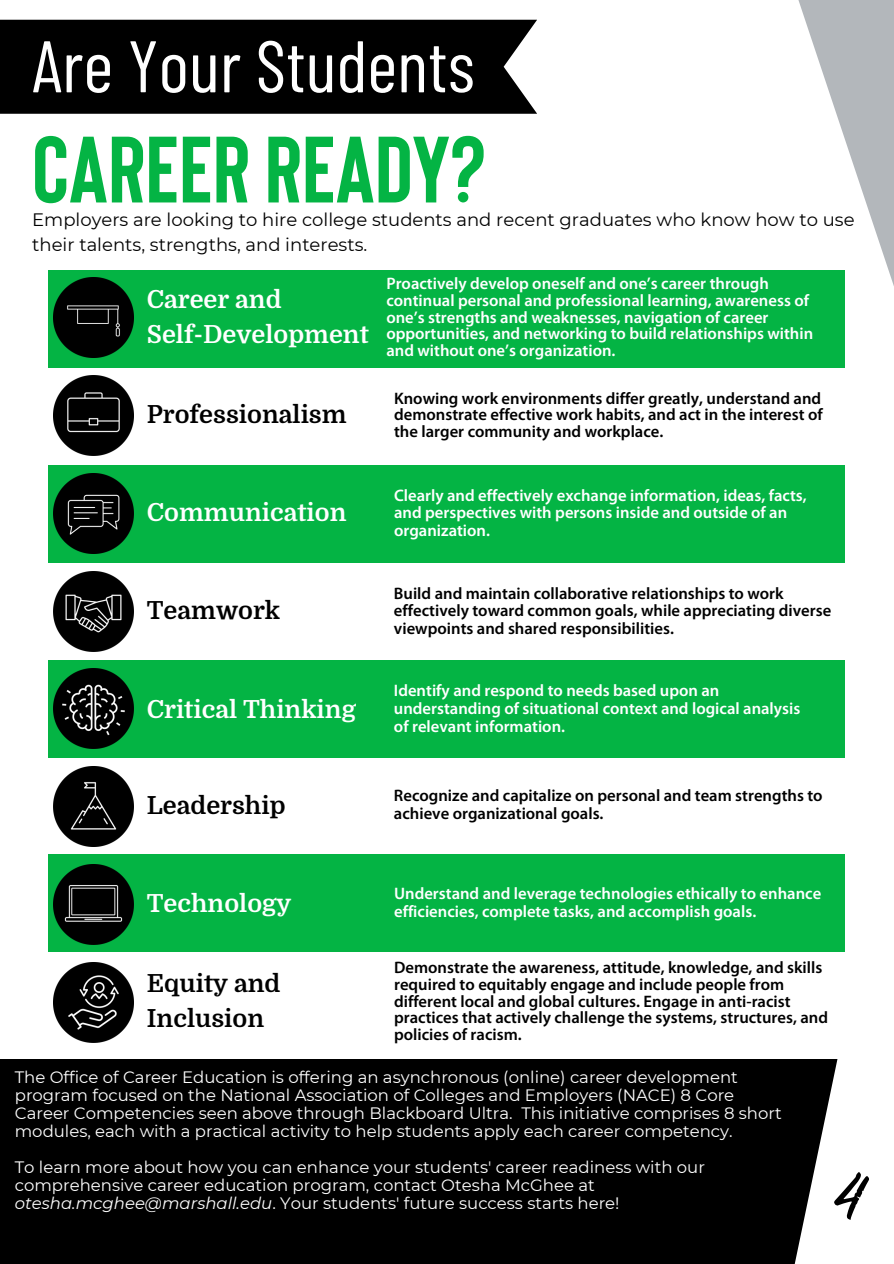
<style>
.page{position:relative;width:894px;height:1264px;background:#fff}
.page>*{position:absolute;margin:0;border:0;box-sizing:border-box;transform-origin:0 0}
.t1{font:700 93.9px "Bison";color:#04b444}
.t2{font:93px "No Debate";color:#000}
.t3{font:72.9px "Barlow Condensed";color:#fff}
.t4{font:700 24.9px/34.3px "Domine";color:#fff}
.t5{font:700 24.9px/34.3px "Domine";color:#000}
.t6{font:18px/24.8px "Montserrat";color:#000}
.t7{font:600 16.65px/16.6px "Myriad Pro";color:#000}
.t8{font:600 16.65px/17.7px "Myriad Pro";color:#fff}
.t9{font:16.5px/18px "Montserrat";color:#fff}
.s1{font-style:italic}
</style>
<div class="page">
<svg style="left:798px;top:0;width:95px;height:283px;fill:#b3b7bb"></svg>
<div style="left:0;top:1058px;width:837px;height:205px;background:#000"></div>
<div style="left:0;top:20px;width:537px;height:94px;background:#000"></div>
<div style="left:48px;top:270px;width:797px;height:98px;background:#04b444"></div>
<div style="left:48px;top:465px;width:797px;height:98px;background:#04b444"></div>
<div style="left:48px;top:660px;width:797px;height:98px;background:#04b444"></div>
<div style="left:48px;top:854px;width:797px;height:97px;background:#04b444"></div>
<img style="left:54px;top:278px;width:80px;height:80px">
<img style="left:54px;top:473px;width:80px;height:80px">
<img style="left:54px;top:669px;width:80px;height:80px">
<img style="left:54px;top:962px;width:80px;height:80px">
<img style="left:54px;top:766px;width:80px;height:80px">
<img style="left:54px;top:375px;width:80px;height:81px">
<img style="left:54px;top:571px;width:80px;height:80px">
<img style="left:54px;top:864px;width:80px;height:80px">
<h3 class="t3" style="left:32px;top:19px;width:444px">Are Your Students</h3>
<h2 class="t1" style="left:32px;top:108px;width:455px">CAREER READY?</h2>
<h4 class="t6" style="left:32px;top:207px;width:823px">Employers are looking to hire college students and recent graduates who know how to use their talents, strengths, and interests.</h4>
<h3 class="t4" style="left:147px;top:283px;width:223px">Career and<br>Self-Development</h3>
<h4 class="t5" style="left:147px;top:398px;width:201px">Professionalism</h4>
<p class="t8" style="left:386px;top:277px;width:428px;line-height:16.6px">Proactively develop oneself and one’s career through continual personal and professional learning, awareness of one’s strengths and weaknesses, navigation of career opportunities, and networking to build relationships within and without one’s organization.</p>
<h3 class="t7" style="left:394px;top:391px;width:430px;text-align:justify">Knowing work environments differ greatly, understand and demonstrate effective work habits, and act in the interest of the larger community and workplace.</h3>
<p class="t4" style="left:147px;top:495px;width:201px">Communication</p>
<h3 class="t5" style="left:147px;top:593px;width:135px">Teamwork</h3>
<h4 class="t4" style="left:147px;top:692px;width:211px">Critical Thinking</h4>
<h4 class="t8" style="left:394px;top:488px;width:414px">Clearly and effectively exchange information, ideas, facts, and perspectives with persons inside and outside of an organization.</h4>
<p class="t7" style="left:394px;top:585px;width:438px;line-height:17.7px">Build and maintain collaborative relationships to work effectively toward common goals, while appreciating diverse viewpoints and shared responsibilities.</p>
<h3 class="t8" style="left:394px;top:683px;width:408px">Identify and respond to needs based upon an understanding of situational context and logical analysis of relevant information.</h3>
<p class="t5" style="left:147px;top:788px;width:140px">Leadership</p>
<h4 class="t7" style="left:394px;top:788px;width:430px;line-height:17.7px">Recognize and capitalize on personal and team strengths to achieve organizational goals.</h4>
<h3 class="t4" style="left:147px;top:886px;width:146px">Technology</h3>
<p class="t8" style="left:394px;top:885px;width:428px">Understand and leverage technologies ethically to enhance efficiencies, complete tasks, and accomplish goals.</p>
<h4 class="t5" style="left:147px;top:967px;width:135px">Equity and<br>Inclusion</h4>
<p class="t7" style="left:394px;top:960px;width:435px">Demonstrate the awareness, attitude, knowledge, and skills required to equitably engage and include people from different local and global cultures. Engage in anti-racist practices that actively challenge the systems, structures, and policies of racism.</p>
<p class="t9" style="left:15px;top:1067px;width:768px">The Office of Career Education is offering an asynchronous (online) career development program focused on the National Association of Colleges and Employers (NACE) 8 Core Career Competencies seen above through Blackboard Ultra. This initiative comprises 8 short modules, each with a practical activity to help students apply each career competency.</p>
<p class="t9" style="left:15px;top:1157px;width:691px">To learn more about how you can enhance your students' career readiness with our comprehensive career education program, contact Otesha McGhee at <span class="s1">otesha.mcghee@marshall.edu</span>. Your students' future success starts here!</p>
<p class="t2" style="left:837px;top:1147px;width:30px">4</p>
</div>
